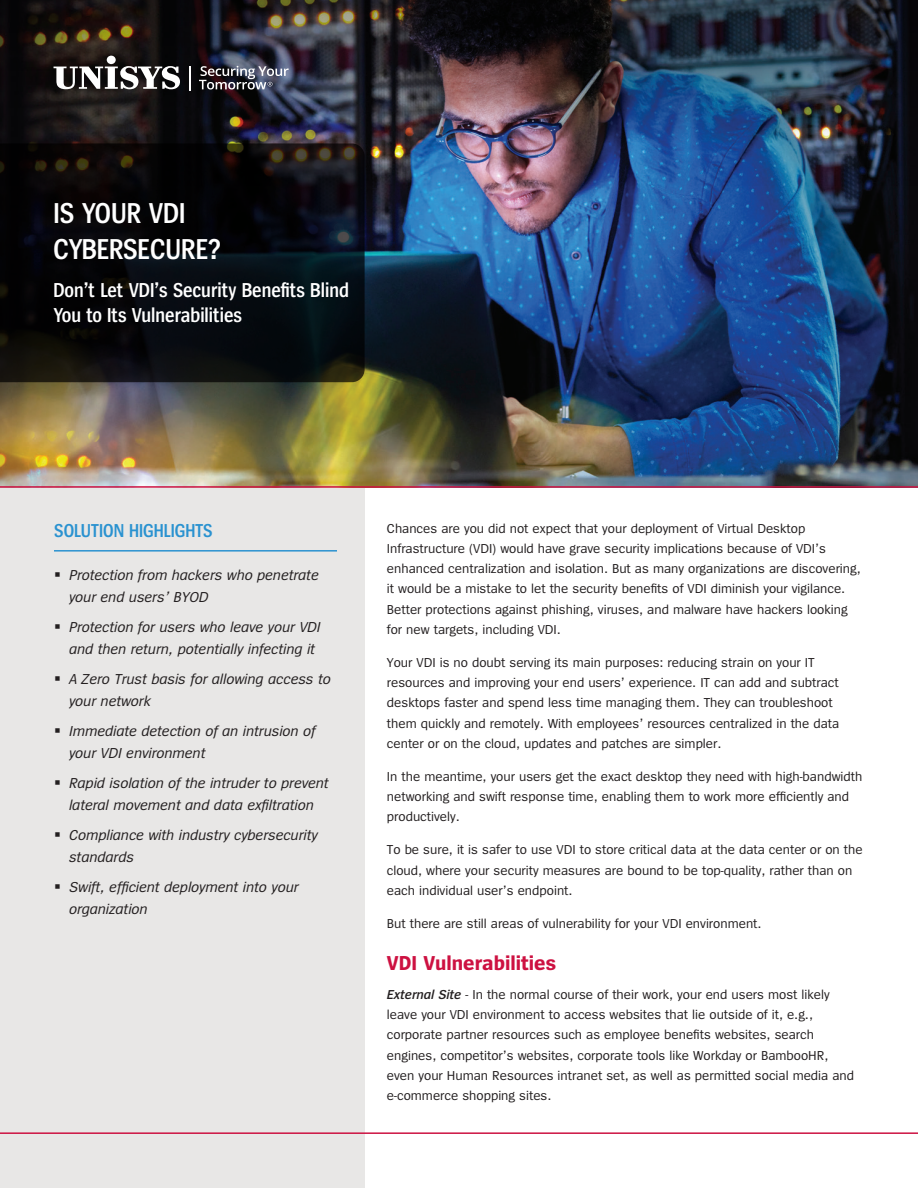
<style>
.page{position:relative;width:918px;height:1188px;background:#fff}
.page>*{position:absolute;margin:0;border:0;box-sizing:border-box;transform-origin:0 0}
.t1{font:600 30px/36px "Spiegel Cd";color:#fff}
.t2{font:600 21px/25.5px "Spiegel Cd";color:#fff}
.t3{font:700 21px "Spiegel";color:#cd1141}
.t4{font:600 19.5px "Spiegel Cd";color:#2a92d0}
.t5{font:italic 15px/21.8px "Spiegel";color:#231f20}
.t6{font:13.5px/20.2px "Spiegel";color:#231f20}
.s1{font-weight:600;font-style:italic}
</style>
<div class="page">
<div style="left:0;top:465px;width:365px;height:723px;background:#e8e7e6"></div>
<hr style="left:0;top:1132px;width:918px;height:2px;background:#cd1141">
<hr style="left:54px;top:550px;width:283px;height:2px;background:#2a92d0">
<img style="left:0;top:186px;width:918px;height:300px">
<img style="left:0;top:0;width:918px;height:186px">
<hr style="left:0;top:486px;width:918px;height:2px;background:#cd1141">
<svg style="left:0;top:143px;width:365px;height:239px;background:#090a0d"></svg>
<svg style="left:54px;top:66px;width:126px;height:23px"></svg>
<div style="left:107px;top:56px;width:9px;height:8px;background:#fff;border-radius:50%"></div>
<hr style="left:189px;top:66px;width:2px;height:24px;background:#fff">
<svg style="left:199px;top:66px;width:90px;height:24px;background:#61616d"></svg>
<h1 class="t1" style="left:54px;top:196px;width:169px">IS YOUR VDI<br>CYBERSECURE?</h1>
<h2 class="t2" style="left:54px;top:278px;width:297px">Don’t Let VDI’s Security Benefits Blind<br>You to Its Vulnerabilities</h2>
<h3 class="t4" style="left:54px;top:521px;width:160px">SOLUTION HIGHLIGHTS</h3>
<p class="t5" style="left:69px;top:565px;width:251px">Protection from hackers who penetrate your end users’ BYOD</p>
<p class="t5" style="left:69px;top:617px;width:253px">Protection for users who leave your VDI and then return, potentially infecting it</p>
<p class="t5" style="left:69px;top:669px;width:263px">A Zero Trust basis for allowing access to your network</p>
<p class="t5" style="left:69px;top:721px;width:248px">Immediate detection of an intrusion of your VDI environment</p>
<p class="t5" style="left:69px;top:773px;width:261px">Rapid isolation of the intruder to prevent lateral movement and data exfiltration</p>
<p class="t5" style="left:69px;top:825px;width:250px">Compliance with industry cybersecurity standards</p>
<p class="t5" style="left:69px;top:877px;width:231px">Swift, efficient deployment into your organization</p>
<p class="t6" style="left:387px;top:519px;width:475px">Chances are you did not expect that your deployment of Virtual Desktop Infrastructure (VDI) would have grave security implications because of VDI’s enhanced centralization and isolation. But as many organizations are discovering, it would be a mistake to let the security benefits of VDI diminish your vigilance.<br>Better protections against phishing, viruses, and malware have hackers looking for new targets, including VDI.</p>
<p class="t6" style="left:387px;top:653px;width:454px">Your VDI is no doubt serving its main purposes: reducing strain on your IT resources and improving your end users’ experience. IT can add and subtract desktops faster and spend less time managing them. They can troubleshoot them quickly and remotely. With employees’ resources centralized in the data center or on the cloud, updates and patches are simpler.</p>
<p class="t6" style="left:387px;top:767px;width:477px">In the meantime, your users get the exact desktop they need with high-bandwidth networking and swift response time, enabling them to work more efficiently and productively.</p>
<p class="t6" style="left:387px;top:840px;width:477px">To be sure, it is safer to use VDI to store critical data at the data center or on the cloud, where your security measures are bound to be top-quality, rather than on each individual user’s endpoint.</p>
<p class="t6" style="left:387px;top:914px;width:376px">But there are still areas of vulnerability for your VDI environment.</p>
<h2 class="t3" style="left:387px;top:953px;width:171px">VDI Vulnerabilities</h2>
<p class="t6" style="left:387px;top:985px;width:469px"><span class="s1">External Site</span> - In the normal course of their work, your end users most likely leave your VDI environment to access websites that lie outside of it, e.g., corporate partner resources such as employee benefits websites, search engines, competitor’s websites, corporate tools like Workday or BambooHR, even your Human Resources intranet set, as well as permitted social media and e-commerce shopping sites.</p>
</div>
